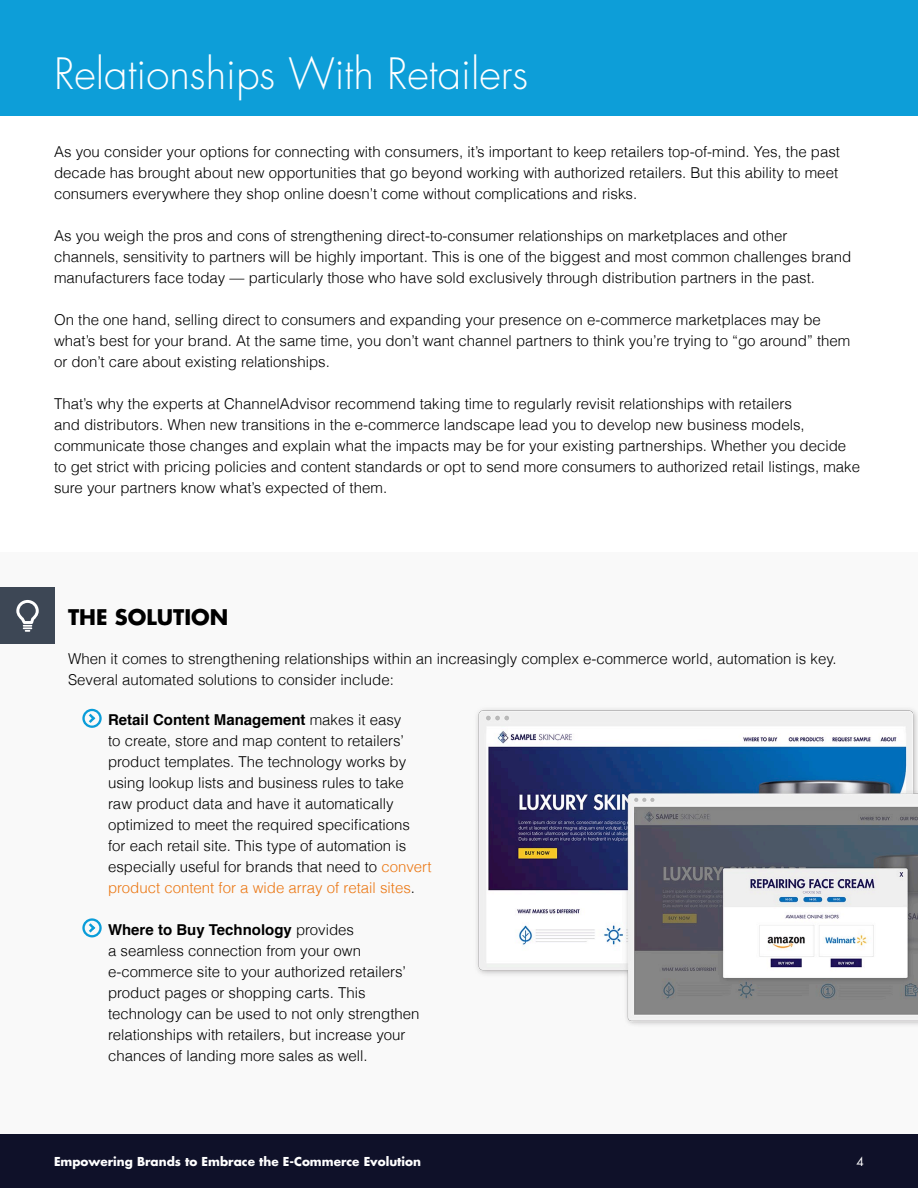
<style>
.page{position:relative;width:918px;height:1188px;background:#fff}
.page>*{position:absolute;margin:0;border:0;box-sizing:border-box;transform-origin:0 0}
.t1{font:300 42px "Futura Std";color:#fff}
.t2{font:700 21px "Futura Std";color:#000}
.t3{font:300 15px/21px "Helvetica";color:#000}
.t4{font:700 12px "Futura Std";color:#fff}
.t5{font:12px "Futura Std";color:#fff}
.s1{font-weight:700}
.s2{color:#eb7713}
</style>
<div class="page">
<div style="left:0;top:1134px;width:918px;height:54px;background:#0f1129"></div>
<div style="left:0;top:0;width:918px;height:116px;background:#0d9ed8"></div>
<div style="left:0;top:552px;width:918px;height:582px;background:#f9f9f9"></div>
<svg style="left:82px;top:709px;width:20px;height:19px"></svg>
<svg style="left:82px;top:918px;width:20px;height:19px"></svg>
<div style="left:0;top:587px;width:55px;height:57px;background:#3d4755"></div>
<svg style="left:16px;top:600px;width:23px;height:32px"></svg>
<img style="left:477px;top:709px;width:441px;height:316px">
<p class="t1" style="left:54px;top:48px;width:476px">Relationships With Retailers</p>
<p class="t3" style="left:54px;top:140px;width:788px">As you consider your options for connecting with consumers, it’s important to keep retailers top-of-mind. Yes, the past decade has brought about new opportunities that go beyond working with authorized retailers. But this ability to meet consumers everywhere they shop online doesn’t come without complications and risks.</p>
<p class="t3" style="left:54px;top:224px;width:799px">As you weigh the pros and cons of strengthening direct-to-consumer relationships on marketplaces and other channels, sensitivity to partners will be highly important. This is one of the biggest and most common challenges brand manufacturers face today — particularly those who have sold exclusively through distribution partners in the past.</p>
<p class="t3" style="left:54px;top:308px;width:798px">On the one hand, selling direct to consumers and expanding your presence on e-commerce marketplaces may be what’s best for your brand. At the same time, you don’t want channel partners to think you’re trying to “go around” them or don’t care about existing relationships.</p>
<p class="t3" style="left:54px;top:392px;width:808px">That’s why the experts at ChannelAdvisor recommend taking time to regularly revisit relationships with retailers<br>and distributors. When new transitions in the e-commerce landscape lead you to develop new business models, communicate those changes and explain what the impacts may be for your existing partnerships. Whether you decide to get strict with pricing policies and content standards or opt to send more consumers to authorized retail listings, make sure your partners know what’s expected of them.</p>
<p class="t2" style="left:68px;top:603px;width:162px">THE SOLUTION</p>
<p class="t3" style="left:68px;top:647px;width:770px">When it comes to strengthening relationships within an increasingly complex e-commerce world, automation is key.<br>Several automated solutions to consider include:</p>
<p class="t3" style="left:108px;top:708px;width:325px"><span class="s1">Retail Content Management</span> makes it easy<br>to create, store and map content to retailers’ product templates. The technology works by using lookup lists and business rules to take raw product data and have it automatically optimized to meet the required specifications<br>for each retail site. This type of automation is especially useful for brands that need to <span class="s2">convert product content for a wide array of retail sites</span>.</p>
<p class="t3" style="left:108px;top:918px;width:313px"><span class="s1">Where to Buy Technology</span> provides<br>a seamless connection from your own e-commerce site to your authorized retailers’ product pages or shopping carts. This technology can be used to not only strengthen relationships with retailers, but increase your chances of landing more sales as well.</p>
<p class="t4" style="left:54px;top:1153px;width:369px">Empowering Brands to Embrace the E-Commerce Evolution</p>
<p class="t5" style="left:857px;top:1154px;width:9px">4</p>
</div>
